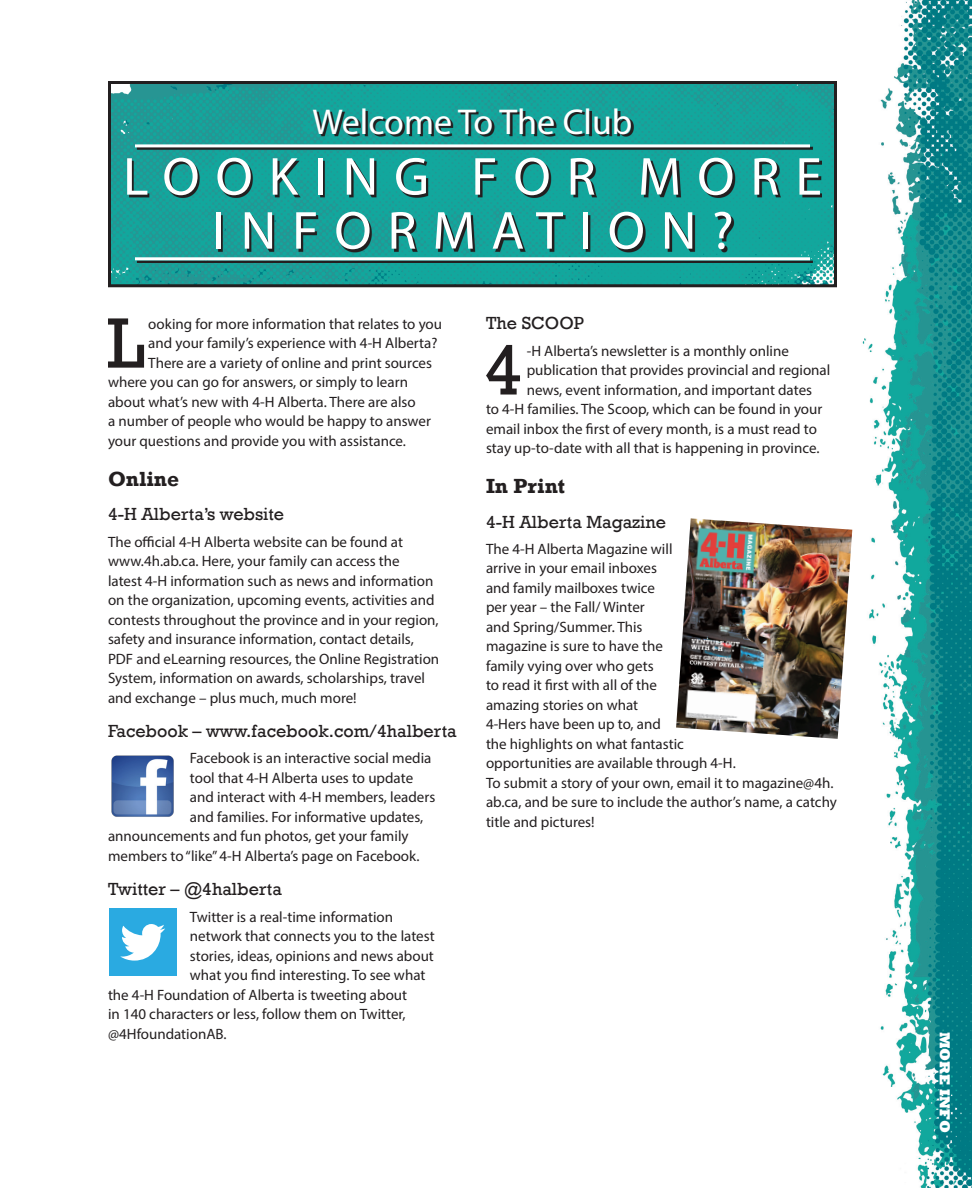
<style>
.page{position:relative;width:972px;height:1188px;background:#fff}
.page>*{position:absolute;margin:0;border:0;box-sizing:border-box;transform-origin:0 0}
.body_intro{font:72.45px "Rockwell";color:#231f20}
.header_1{font:54px/54px "Myriad Pro";letter-spacing:.295em;color:#fff;text-align:center}
.header_-_welcome__to{font:36px "Myriad Pro";color:#fff}
.header_2{font:700 21px "Rockwell";color:#231f20}
.header_3{font:18px "Rockwell";color:#231f20}
.body{font:15px/19.5px "Myriad Pro";color:#231f20}
.body_intro-2{font:15px "Myriad Pro";color:#231f20}
.t1{font:800 15px "Rockwell";color:#fff}
</style>
<div class="page">
<img style="left:108px;top:0;width:864px;height:1188px">
<img style="left:112px;top:85px;width:721px;height:198px">
<div style="left:108px;top:81px;width:729px;height:206px;border:3px solid #231f20"></div>
<svg style="left:129px;top:111px;width:693px;height:152px;background:#198f88"></svg>
<hr style="left:135px;top:144px;width:675px;height:3px;background:#fff">
<hr style="left:135px;top:257px;width:675px;height:3px;background:#fff">
<img style="left:109px;top:752px;width:67px;height:68px">
<div style="left:109px;top:909px;width:67px;height:67px;background:#2aaae1"></div>
<svg style="left:120px;top:924px;width:45px;height:37px"></svg>
<img style="left:676px;top:518px;width:176px;height:221px">
<p class="header_-_welcome__to" style="left:313px;top:100px;width:321px">Welcome To The Club</p>
<p class="header_1" style="left:123px;top:149px;width:700px">LOOKING FOR MORE<br>INFORMATION?</p>
<p class="body_intro" style="left:107px;top:301px;width:39px">L</p>
<p class="body_intro-2" style="left:148px;top:314px;width:295px">ooking for more information that relates to you</p>
<p class="body_intro-2" style="left:148px;top:334px;width:291px">and your family’s experience with 4-H Alberta?</p>
<p class="body_intro-2" style="left:148px;top:353px;width:285px">There are a variety of online and print sources</p>
<p class="body_intro-2" style="left:108px;top:373px;width:302px">where you can go for answers, or simply to learn</p>
<p class="body_intro-2" style="left:108px;top:392px;width:309px">about what’s new with 4-H Alberta. There are also</p>
<p class="body_intro-2" style="left:108px;top:412px;width:324px">a number of people who would be happy to answer</p>
<p class="body_intro-2" style="left:108px;top:431px;width:300px">your questions and provide you with assistance.</p>
<p class="header_2" style="left:108px;top:466px;width:73px">Online</p>
<p class="header_3" style="left:108px;top:504px;width:178px">4-H Alberta’s website</p>
<p class="body" style="left:108px;top:532px;width:333px">The official 4-H Alberta website can be found at www.4h.ab.ca. Here, your family can access the<br>latest 4-H information such as news and information on the organization, upcoming events, activities and contests throughout the province and in your region, safety and insurance information, contact details, PDF and eLearning resources, the Online Registration System, information on awards, scholarships, travel and exchange – plus much, much more!</p>
<p class="header_3" style="left:108px;top:721px;width:350px">Facebook – www.facebook.com/4halberta</p>
<p class="body" style="left:190px;top:748px;width:243px">Facebook is an interactive social media</p>
<p class="body" style="left:190px;top:768px;width:225px">tool that 4-H Alberta uses to update</p>
<p class="body" style="left:190px;top:787px;width:247px">and interact with 4-H members, leaders</p>
<p class="body" style="left:190px;top:807px;width:235px">and families. For informative updates,</p>
<p class="body" style="left:108px;top:826px;width:302px">announcements and fun photos, get your family</p>
<p class="body" style="left:108px;top:846px;width:313px">members to “like” 4-H Alberta’s page on Facebook.</p>
<p class="header_3" style="left:108px;top:879px;width:175px">Twitter – @4halberta</p>
<p class="body" style="left:190px;top:907px;width:205px">Twitter is a real-time information</p>
<p class="body" style="left:190px;top:926px;width:246px">network that connects you to the latest</p>
<p class="body" style="left:190px;top:946px;width:246px">stories, ideas, opinions and news about</p>
<p class="body" style="left:190px;top:965px;width:237px">what you find interesting. To see what</p>
<p class="body" style="left:108px;top:985px;width:301px">the 4-H Foundation of Alberta is tweeting about</p>
<p class="body" style="left:108px;top:1004px;width:299px">in 140 characters or less, follow them on Twitter,</p>
<p class="body" style="left:108px;top:1024px;width:120px">@4HfoundationAB.</p>
<p class="header_3" style="left:486px;top:313px;width:100px">The SCOOP</p>
<p class="body_intro" style="left:484px;top:328px;width:41px">4</p>
<p class="body_intro-2" style="left:527px;top:341px;width:264px">-H Alberta’s newsletter is a monthly online</p>
<p class="body_intro-2" style="left:527px;top:361px;width:305px">publication that provides provincial and regional</p>
<p class="body_intro-2" style="left:527px;top:380px;width:287px">news, event information, and important dates</p>
<p class="body_intro-2" style="left:486px;top:400px;width:338px">to 4-H families. The Scoop, which can be found in your</p>
<p class="body_intro-2" style="left:486px;top:419px;width:332px">email inbox the first of every month, is a must read to</p>
<p class="body_intro-2" style="left:486px;top:439px;width:335px">stay up-to-date with all that is happening in province.</p>
<p class="header_2" style="left:486px;top:473px;width:81px">In Print</p>
<p class="header_3" style="left:486px;top:511px;width:182px">4-H Alberta Magazine</p>
<p class="body" style="left:486px;top:539px;width:352px">The 4-H Alberta Magazine will<br>arrive in your email inboxes<br>and family mailboxes twice<br>per year – the Fall/ Winter<br>and Spring/Summer. This<br>magazine is sure to have the<br>family vying over who gets<br>to read it first with all of the<br>amazing stories on what<br>4-Hers have been up to, and<br>the highlights on what fantastic<br>opportunities are available through 4-H.<br>To submit a story of your own, email it to magazine@4h. ab.ca, and be sure to include the author’s name, a catchy title and pictures!</p>
<p class="t1" style="left:953px;top:1032px;width:102px;rotate:90deg">MORE INFO</p>
</div>
